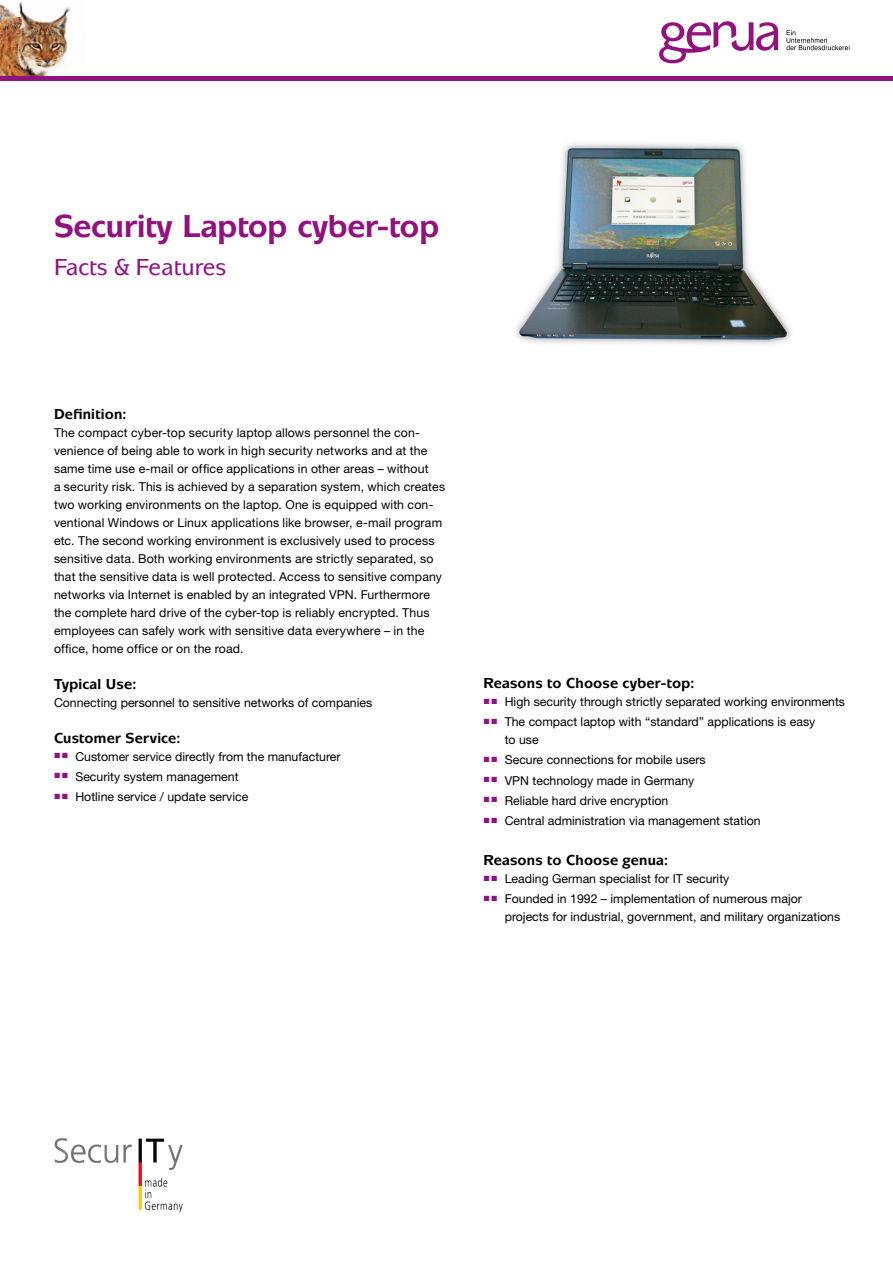
<style>
.page{position:relative;width:893px;height:1263px;background:#fff}
.page>*{position:absolute;margin:0;border:0;box-sizing:border-box;transform-origin:0 0}
.t1{font:700 33px "Mixage ITC Std";color:#93117e}
.t2{font:500 24px "Mixage ITC Std";color:#93117e}
.t3{font:700 15px "Mixage ITC Std";letter-spacing:.015em;color:#000}
.t4{font:12.3px/18px "Helvetica Neue";letter-spacing:.005em;color:#000}
</style>
<div class="page">
<img style="left:515px;top:143px;width:276px;height:202px">
<img style="left:0;top:2px;width:88px;height:75px">
<hr style="left:0;top:77px;width:893px;height:4px;background:#93117e">
<img style="left:54px;top:1138px;width:129px;height:75px">
<svg style="left:659px;top:21px;width:119px;height:42px"></svg>
<svg style="left:786px;top:30px;width:64px;height:20px"></svg>
<h1 class="t1" style="left:54px;top:207px;width:387px">Security Laptop cyber-top</h1>
<h2 class="t2" style="left:54px;top:253px;width:174px">Facts &amp; Features</h2>
<p class="t3" style="left:54px;top:404px;width:74px">Definition:</p>
<p class="t4" style="left:54px;top:423px;width:393px">The compact cyber-top security laptop allows personnel the con&shy;venience of being able to work in high security networks and at the same time use e-mail or office applications in other areas – without<br>a security risk. This is achieved by a separation system, which creates two working environments on the laptop. One is equipped with con&shy;ventional Windows or Linux applications like browser, e-mail program etc. The second working environment is exclusively used to process sensitive data. Both working environments are strictly separated, so that the sensitive data is well protected. Access to sensitive company networks via Internet is enabled by an integrated VPN. Furthermore the complete hard drive of the cyber-top is reliably encrypted. Thus employees can safely work with sensitive data everywhere – in the office, home office or on the road.</p>
<p class="t3" style="left:54px;top:674px;width:84px">Typical Use:</p>
<p class="t4" style="left:54px;top:693px;width:320px">Connecting personnel to sensitive networks of companies</p>
<p class="t3" style="left:54px;top:728px;width:128px">Customer Service:</p>
<p class="t4" style="left:55px;top:747px;width:287px"><sup>■</sup> <sup>■</sup> Customer service directly from the manufacturer</p>
<p class="t4" style="left:55px;top:767px;width:185px"><sup>■</sup> <sup>■</sup> Security system management</p>
<p class="t4" style="left:55px;top:787px;width:195px"><sup>■</sup> <sup>■</sup> Hotline service / update service</p>
<p class="t3" style="left:483px;top:674px;width:213px">Reasons to Choose cyber-top:</p>
<p class="t4" style="left:484px;top:693px;width:363px"><sup>■</sup> <sup>■</sup> High security through strictly separated working environments</p>
<p class="t4" style="left:505px;top:713px;width:312px;text-indent:-21px"><sup>■</sup> <sup>■</sup> The compact laptop with “standard” applications is easy to use</p>
<p class="t4" style="left:484px;top:751px;width:223px"><sup>■</sup> <sup>■</sup> Secure connections for mobile users</p>
<p class="t4" style="left:484px;top:771px;width:212px"><sup>■</sup> <sup>■</sup> VPN technology made in Germany</p>
<p class="t4" style="left:484px;top:791px;width:186px"><sup>■</sup> <sup>■</sup> Reliable hard drive encryption</p>
<p class="t4" style="left:484px;top:811px;width:278px"><sup>■</sup> <sup>■</sup> Central administration via management station</p>
<p class="t3" style="left:483px;top:851px;width:187px">Reasons to Choose genua:</p>
<p class="t4" style="left:484px;top:869px;width:247px"><sup>■</sup> <sup>■</sup> Leading German specialist for IT security</p>
<p class="t4" style="left:505px;top:890px;width:337px;text-indent:-21px"><sup>■</sup> <sup>■</sup> Founded in 1992 – implementation of numerous major projects for industrial, government, and military organizations</p>
</div>
